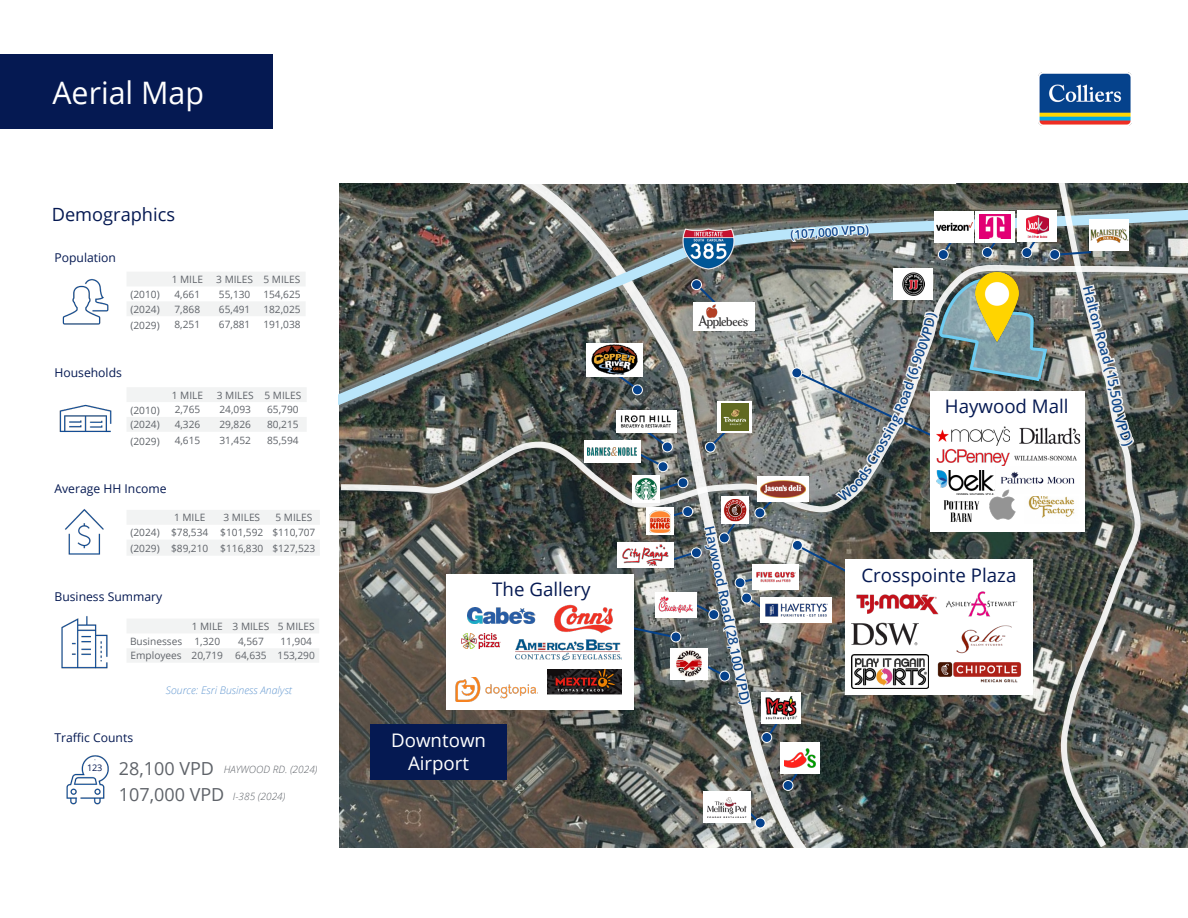
<style>
.page{position:relative;width:1188px;height:918px;background:#fff}
.page>*{position:absolute;margin:0;border:0;box-sizing:border-box;transform-origin:0 0}
.t1{font:31.05px "Open Sans";color:#fff}
.t2{font:18.75px "Open Sans";color:#051952}
.t3{font:18.75px/22.5px "Open Sans";color:#fff;text-align:center}
.t4{font:18.15px "Open Sans";color:#051952}
.Map-Minor_Street_Label{font:18px "Open Sans";color:#5f6369}
.t5{font:600 13.5px "Open Sans";color:#05428c}
.Map-Minor_Street_Label-2{font:12.15px "Open Sans";color:#051952}
.t6{font:600 12px "Open Sans";color:#05428c}
.Map-Minor_Street_Label-3{font:italic 300 10.5px "Open Sans";color:#6599d1}
.t7{font:10.2px "Open Sans";color:#5f6369}
.Map-Minor_Street_Label-4{font:italic 300 10.2px "Open Sans";color:#5f6369}
.Map-Minor_Street_Label-5{font:9.15px "Open Sans";color:#051952}
</style>
<div class="page">
<img style="left:339px;top:183px;width:849px;height:664px">
<svg style="left:339px;top:414px;width:849px;height:103px;background:#54564e"></svg>
<svg style="left:493px;top:183px;width:329px;height:665px;background:#6c6f6c"></svg>
<div style="left:371px;top:724px;width:136px;height:56px;background:#051952"></div>
<svg style="left:338px;top:198px;width:850px;height:216px;background:#616763"></svg>
<img style="left:683px;top:228px;width:52px;height:40px">
<svg style="left:127px;top:510px;width:193px;height:45px"></svg>
<svg style="left:127px;top:272px;width:178px;height:44px"></svg>
<svg style="left:127px;top:619px;width:192px;height:43px"></svg>
<svg style="left:127px;top:387px;width:179px;height:45px"></svg>
<img style="left:1038px;top:73px;width:93px;height:53px">
<div style="left:0;top:55px;width:272px;height:74px;background:#051952"></div>
<img style="left:66px;top:755px;width:43px;height:50px">
<img style="left:62px;top:279px;width:47px;height:46px">
<img style="left:59px;top:404px;width:53px;height:29px">
<img style="left:65px;top:509px;width:39px;height:46px">
<img style="left:61px;top:616px;width:47px;height:53px">
<svg style="left:1052px;top:183px;width:92px;height:665px;background:#626660"></svg>
<div style="left:1089px;top:224px;width:40px;height:24px;background:#fff"></div>
<img style="left:934px;top:211px;width:194px;height:49px">
<img style="left:446px;top:268px;width:687px;height:560px">
<p class="t1" style="left:52px;top:71px;width:153px">Aerial Map</p>
<p class="t4" style="left:52px;top:202px;width:125px">Demographics</p>
<p class="Map-Minor_Street_Label-2" style="left:54px;top:250px;width:63px">Population</p>
<p class="t7" style="left:172px;top:272px;width:33px">1 MILE</p>
<p class="t7" style="left:216px;top:272px;width:38px">3 MILES</p>
<p class="t7" style="left:264px;top:272px;width:38px">5 MILES</p>
<p class="t7" style="left:131px;top:287px;width:31px">(2010)</p>
<p class="t7" style="left:175px;top:287px;width:27px">4,661</p>
<p class="t7" style="left:219px;top:287px;width:33px">55,130</p>
<p class="t7" style="left:263px;top:287px;width:39px">154,625</p>
<p class="t7" style="left:131px;top:302px;width:31px">(2024)</p>
<p class="t7" style="left:175px;top:302px;width:27px">7,868</p>
<p class="t7" style="left:219px;top:302px;width:33px">65,491</p>
<p class="t7" style="left:263px;top:302px;width:39px">182,025</p>
<p class="t7" style="left:131px;top:318px;width:31px">(2029)</p>
<p class="t7" style="left:175px;top:317px;width:27px">8,251</p>
<p class="t7" style="left:219px;top:317px;width:33px">67,881</p>
<p class="t7" style="left:263px;top:317px;width:39px">191,038</p>
<p class="Map-Minor_Street_Label-2" style="left:54px;top:365px;width:69px">Households</p>
<p class="t7" style="left:172px;top:388px;width:33px">1 MILE</p>
<p class="t7" style="left:217px;top:388px;width:38px">3 MILES</p>
<p class="t7" style="left:264px;top:388px;width:38px">5 MILES</p>
<p class="t7" style="left:131px;top:403px;width:31px">(2010)</p>
<p class="t7" style="left:175px;top:403px;width:27px">2,765</p>
<p class="t7" style="left:220px;top:403px;width:33px">24,093</p>
<p class="t7" style="left:267px;top:403px;width:33px">65,790</p>
<p class="t7" style="left:131px;top:418px;width:31px">(2024)</p>
<p class="t7" style="left:175px;top:418px;width:27px">4,326</p>
<p class="t7" style="left:220px;top:418px;width:33px">29,826</p>
<p class="t7" style="left:267px;top:418px;width:33px">80,215</p>
<p class="t7" style="left:131px;top:434px;width:31px">(2029)</p>
<p class="t7" style="left:175px;top:433px;width:27px">4,615</p>
<p class="t7" style="left:220px;top:433px;width:33px">31,452</p>
<p class="t7" style="left:267px;top:433px;width:33px">85,594</p>
<p class="Map-Minor_Street_Label-2" style="left:54px;top:480px;width:114px">Average HH Income</p>
<p class="t7" style="left:174px;top:511px;width:33px">1 MILE</p>
<p class="t7" style="left:223px;top:511px;width:38px">3 MILES</p>
<p class="t7" style="left:275px;top:511px;width:38px">5 MILES</p>
<p class="t7" style="left:131px;top:526px;width:31px">(2024)</p>
<p class="t7" style="left:171px;top:525px;width:39px">$78,534</p>
<p class="t7" style="left:220px;top:525px;width:45px">$101,592</p>
<p class="t7" style="left:272px;top:525px;width:45px">$110,707</p>
<p class="t7" style="left:131px;top:542px;width:31px">(2029)</p>
<p class="t7" style="left:171px;top:541px;width:39px">$89,210</p>
<p class="t7" style="left:220px;top:541px;width:45px">$116,830</p>
<p class="t7" style="left:272px;top:541px;width:45px">$127,523</p>
<p class="Map-Minor_Street_Label-2" style="left:54px;top:589px;width:109px">Business Summary</p>
<p class="t7" style="left:192px;top:619px;width:33px">1 MILE</p>
<p class="t7" style="left:233px;top:619px;width:38px">3 MILES</p>
<p class="t7" style="left:278px;top:619px;width:38px">5 MILES</p>
<p class="t7" style="left:130px;top:634px;width:54px">Businesses</p>
<p class="t7" style="left:194px;top:634px;width:27px">1,320</p>
<p class="t7" style="left:238px;top:634px;width:27px">4,567</p>
<p class="t7" style="left:280px;top:634px;width:33px">11,904</p>
<p class="t7" style="left:131px;top:649px;width:53px">Employees</p>
<p class="t7" style="left:192px;top:649px;width:33px">20,719</p>
<p class="t7" style="left:235px;top:649px;width:33px">64,635</p>
<p class="t7" style="left:278px;top:649px;width:39px">153,290</p>
<p class="Map-Minor_Street_Label-3" style="left:166px;top:683px;width:128px">Source: Esri Business Analyst</p>
<p class="Map-Minor_Street_Label-2" style="left:54px;top:729px;width:80px">Traffic Counts</p>
<p class="Map-Minor_Street_Label-5" style="left:87px;top:762px;width:17px">123</p>
<p class="Map-Minor_Street_Label" style="left:119px;top:756px;width:97px">28,100 VPD</p>
<p class="Map-Minor_Street_Label" style="left:119px;top:782px;width:107px">107,000 VPD</p>
<p class="Map-Minor_Street_Label-4" style="left:224px;top:762px;width:95px">HAYWOOD RD. (2024)</p>
<p class="Map-Minor_Street_Label-4" style="left:233px;top:789px;width:54px">I-385 (2024)</p>
<p class="t2" style="left:492px;top:576px;width:100px">The Gallery</p>
<p class="t3" style="left:391px;top:729px;width:96px">Downtown<br>Airport</p>
<h3 class="t5" style="left:718px;top:524px;width:75px;rotate:78deg">Haywood R</h3>
<h3 class="t5" style="left:734px;top:596px;width:76px;rotate:79deg">oad (28,100</h3>
<h3 class="t5" style="left:749px;top:672px;width:32px;rotate:78deg">VPD)</h3>
<p class="t6" style="left:790px;top:227px;width:26px;rotate:-5deg">(107</p>
<p class="t6" style="left:814px;top:225px;width:25px;rotate:-4deg">,000</p>
<p class="t6" style="left:841px;top:223px;width:29px;rotate:-3deg">VPD)</p>
<h3 class="t5" style="left:873px;top:440px;width:27px;rotate:-61deg">ssin</h3>
<h3 class="t5" style="left:1102px;top:305px;width:36px;rotate:75deg">ton R</h3>
<p class="t2" style="left:945px;top:393px;width:125px">Haywood Mall</p>
<p class="t2" style="left:861px;top:562px;width:156px">Crosspointe Plaza</p>
</div>
